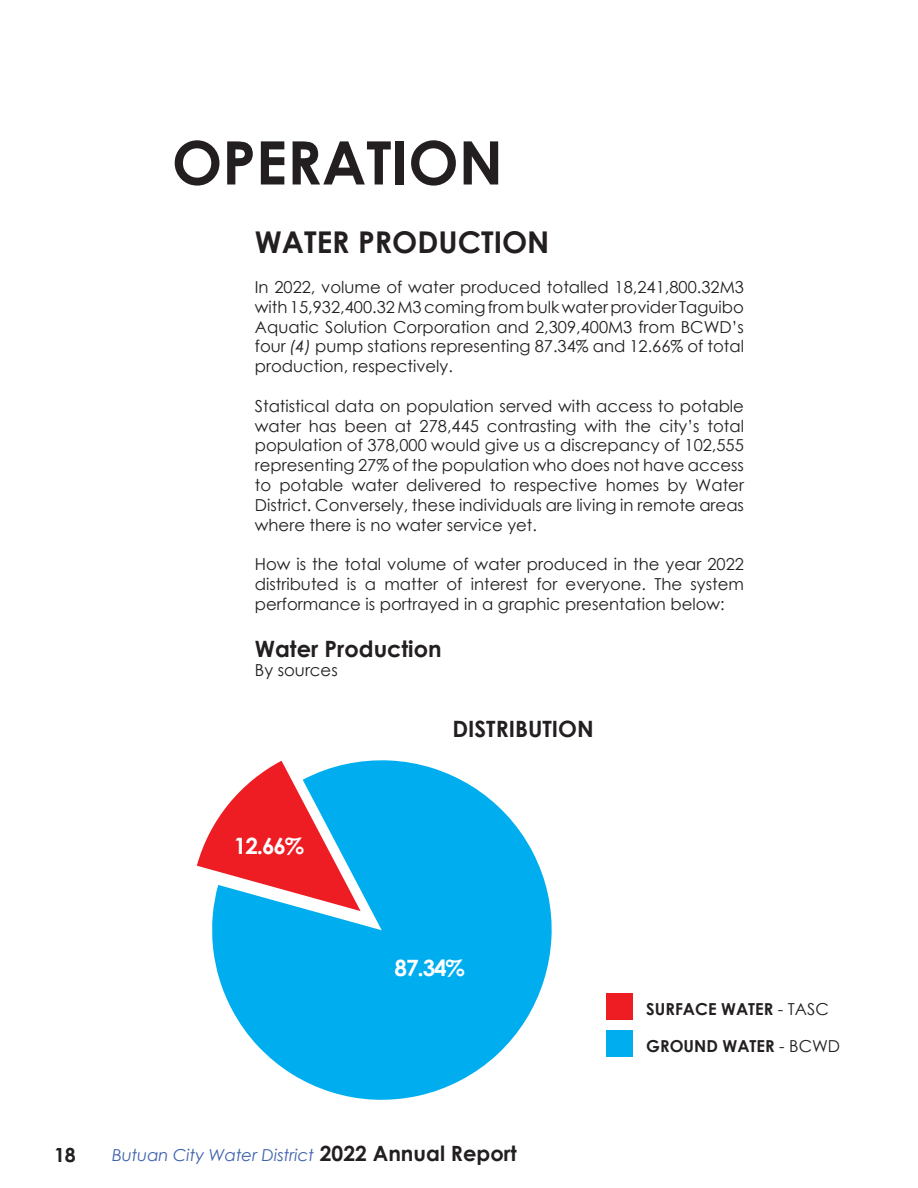
<style>
.page{position:relative;width:918px;height:1188px;background:#fff}
.page>*{position:absolute;margin:0;border:0;box-sizing:border-box;transform-origin:0 0}
.t1{font:700 60px "Century Gothic";color:#231f20}
.t2{font:700 30px "Century Gothic";color:#231f20}
.t3{font:700 22.5px "Century Gothic";color:#231f20}
.t4{font:700 22.5px "Century Gothic";letter-spacing:-.05em;color:#fff}
.t5{font:700 19.5px "Century Gothic";color:#231f20}
.t6{font:16.5px/19.8px "Century Gothic";color:#231f20;text-align:justify}
.t7{font:italic 16.5px "Century Gothic";color:#3d61ad}
.t8{font:700 16.5px "Century Gothic";color:#231f20}
.s1{font-style:italic}
.s2{font-weight:700;font-style:normal;font-size:21px;color:#231f20}
.s3{font-weight:400}
</style>
<div class="page">
<div style="left:606px;top:993px;width:27px;height:27px;background:#ee1d23"></div>
<div style="left:606px;top:1030px;width:27px;height:27px;background:#00aeef"></div>
<svg style="left:212px;top:760px;width:340px;height:340px;fill:#00aeef"></svg>
<svg style="left:197px;top:761px;width:164px;height:150px"></svg>
<p class="t1" style="left:172px;top:117px;width:333px">OPERATION</p>
<p class="t2" style="left:255px;top:220px;width:296px">WATER PRODUCTION</p>
<p class="t6" style="left:255px;top:277px;width:491px">In 2022, volume of water produced totalled 18,241,800.32M3 with 15,932,400.32 M3 coming from bulk water provider Taguibo Aquatic Solution Corporation and 2,309,400M3 from BCWD’s four <span class="s1">(4)</span> pump stations representing 87.34% and 12.66% of total production, respectively.</p>
<p class="t6" style="left:255px;top:396px;width:491px">Statistical data on population served with access to potable water has been at 278,445 contrasting with the city’s total population of 378,000 would give us a discrepancy of 102,555 representing 27% of the population who does not have access to potable water delivered to respective homes by Water District. Conversely, these individuals are living in remote areas where there is no water service yet.</p>
<p class="t6" style="left:255px;top:554px;width:491px">How is the total volume of water produced in the year 2022 distributed is a matter of interest for everyone. The system performance is portrayed in a graphic presentation below:</p>
<p class="t3" style="left:255px;top:631px;width:188px">Water Production</p>
<p class="t6" style="left:255px;top:660px;width:84px">By sources</p>
<p class="t4" style="left:234px;top:829px;width:72px">12.66%</p>
<p class="t3" style="left:453px;top:711px;width:143px">DISTRIBUTION</p>
<p class="t4" style="left:395px;top:951px;width:72px">87.34%</p>
<p class="t5" style="left:54px;top:1140px;width:23px">18</p>
<p class="t7" style="left:112px;top:1144px;width:406px">Butuan City Water District <span class="s2">2022 Annual Report</span></p>
<p class="t8" style="left:646px;top:996px;width:184px">SURFACE WATER <span class="s3">- TASC</span></p>
<p class="t8" style="left:646px;top:1033px;width:195px">GROUND WATER <span class="s3">- BCWD</span></p>
</div>
